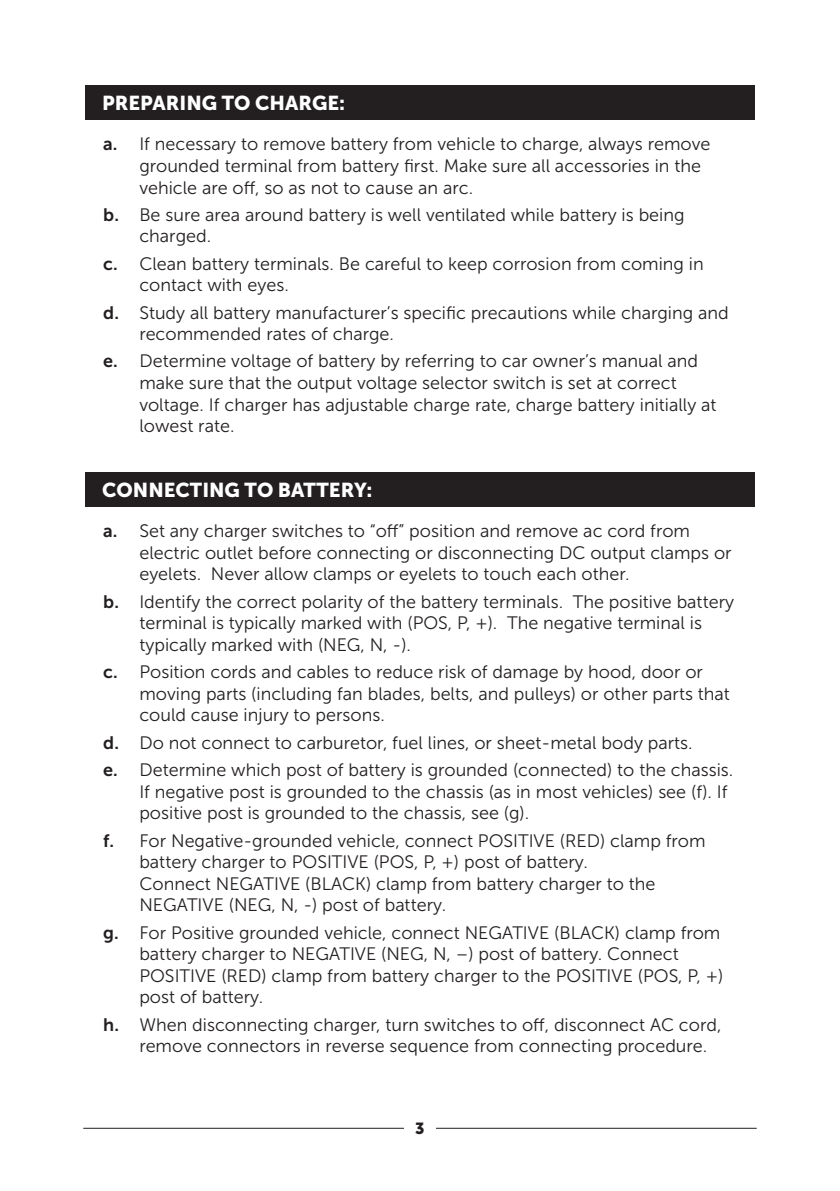
<style>
.page{position:relative;width:840px;height:1191px;background:#fff}
.page>*{position:absolute;margin:0;border:0;box-sizing:border-box;transform-origin:0 0}
.t1{font:20px "Museo Sans 900";color:#fff}
.t2{font:18px/21.6px "Museo Sans 300";color:#231f20}
.t3{font:16px "Museo Sans 900";color:#231f20}
.s1{font-family:"Museo Sans 700"}
</style>
<div class="page">
<hr style="left:83px;top:1128px;width:321px;height:1px;background:#231f20">
<hr style="left:436px;top:1128px;width:320px;height:1px;background:#231f20">
<div style="left:85px;top:472px;width:669px;height:35px;background:#231f20"></div>
<div style="left:85px;top:85px;width:669px;height:35px;background:#231f20"></div>
<p class="t1" style="left:102px;top:92px;width:244px">PREPARING TO CHARGE:</p>
<p class="t2" style="left:139px;top:133px;width:572px;text-indent:-36px"><span class="s1">a.</span> If necessary to remove battery from vehicle to charge, always remove grounded terminal from battery first. Make sure all accessories in the vehicle are off, so as not to cause an arc.</p>
<p class="t2" style="left:139px;top:204px;width:546px;text-indent:-36px"><span class="s1">b.</span> Be sure area around battery is well ventilated while battery is being charged.</p>
<p class="t2" style="left:139px;top:253px;width:565px;text-indent:-36px"><span class="s1">c.</span> Clean battery terminals. Be careful to keep corrosion from coming in contact with eyes.</p>
<p class="t2" style="left:139px;top:302px;width:590px;text-indent:-36px"><span class="s1">d.</span> Study all battery manufacturer’s specific precautions while charging and recommended rates of charge.</p>
<p class="t2" style="left:139px;top:350px;width:578px;text-indent:-36px"><span class="s1">e.</span> Determine voltage of battery by referring to car owner’s manual and make sure that the output voltage selector switch is set at correct voltage. If charger has adjustable charge rate, charge battery initially at lowest rate.</p>
<p class="t1" style="left:102px;top:478px;width:272px">CONNECTING TO BATTERY:</p>
<p class="t2" style="left:139px;top:520px;width:593px;text-indent:-36px"><span class="s1">a.</span> Set any charger switches to “off” position and remove ac cord from electric outlet before connecting or disconnecting DC output clamps or eyelets. Never allow clamps or eyelets to touch each other.</p>
<p class="t2" style="left:139px;top:591px;width:596px;text-indent:-36px"><span class="s1">b.</span> Identify the correct polarity of the battery terminals. The positive battery terminal is typically marked with (POS, P, +). The negative terminal is typically marked with (NEG, N, -).</p>
<p class="t2" style="left:139px;top:661px;width:591px;text-indent:-36px"><span class="s1">c.</span> Position cords and cables to reduce risk of damage by hood, door or moving parts (including fan blades, belts, and pulleys) or other parts that could cause injury to persons.</p>
<p class="t2" style="left:103px;top:732px;width:590px"><span class="s1">d.</span> Do not connect to carburetor, fuel lines, or sheet-metal body parts.</p>
<p class="t2" style="left:139px;top:759px;width:595px;text-indent:-36px"><span class="s1">e.</span> Determine which post of battery is grounded (connected) to the chassis.<br>If negative post is grounded to the chassis (as in most vehicles) see (f). If positive post is grounded to the chassis, see (g).</p>
<p class="t2" style="left:139px;top:829px;width:567px;text-indent:-36px"><span class="s1">f.</span> For Negative-grounded vehicle, connect POSITIVE (RED) clamp from battery charger to POSITIVE (POS, P, +) post of battery.<br>Connect NEGATIVE (BLACK) clamp from battery charger to the NEGATIVE (NEG, N, -) post of battery.</p>
<p class="t2" style="left:139px;top:921px;width:585px;text-indent:-36px"><span class="s1">g.</span> For Positive grounded vehicle, connect NEGATIVE (BLACK) clamp from battery charger to NEGATIVE (NEG, N, –) post of battery. Connect POSITIVE (RED) clamp from battery charger to the POSITIVE (POS, P, +) post of battery.</p>
<p class="t2" style="left:139px;top:1013px;width:583px;text-indent:-36px"><span class="s1">h.</span> When disconnecting charger, turn switches to off, disconnect AC cord, remove connectors in reverse sequence from connecting procedure.</p>
<p class="t3" style="left:415px;top:1119px;width:11px">3</p>
</div>
